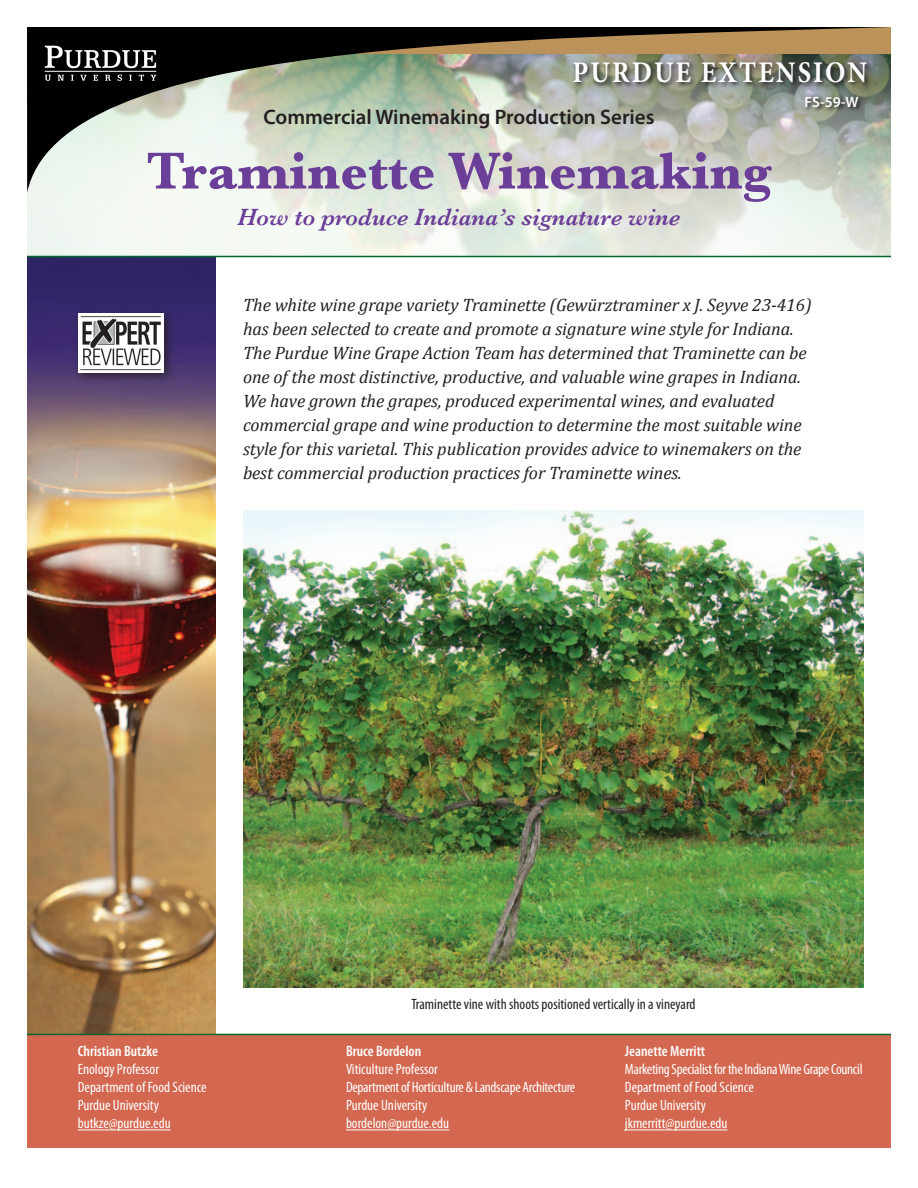
<style>
.page{position:relative;width:918px;height:1188px;background:#fff}
.page>*{position:absolute;margin:0;border:0;box-sizing:border-box;transform-origin:0 0}
.t1{font:700 54px "Baskerville";color:#6b3e98}
.t2{font:700 30px "Minion Pro";letter-spacing:.08em;color:#fff;scale:.89 1}
.t3{font:italic 600 24px "Baskerville";color:#6b3e98}
.t4{font:600 21px "Myriad Pro";color:#231f20}
.t5{font:italic 18px/24px "Cambria";letter-spacing:-.005em;color:#231f20}
.t6{font:condensed 15px/18px "Myriad Pro";color:#fff}
.t7{font:condensed 15px "Myriad Pro";color:#231f20}
.t8{font:600 condensed 15px "Myriad Pro";color:#fff}
.t9{font:600 15px "Myriad Pro";color:#fff}
</style>
<div class="page">
<img style="left:27px;top:257px;width:189px;height:777px">
<div style="left:73px;top:308px;width:102px;height:76px;background:#231f20;opacity:.75"></div>
<img style="left:78px;top:313px;width:86px;height:59px">
<img style="left:27px;top:27px;width:864px;height:166px">
<svg style="left:45px;top:46px;width:111px;height:22px"></svg>
<svg style="left:45px;top:75px;width:6px;height:6px"></svg>
<svg style="left:58px;top:75px;width:6px;height:6px"></svg>
<svg style="left:71px;top:75px;width:3px;height:6px"></svg>
<svg style="left:80px;top:75px;width:7px;height:6px"></svg>
<svg style="left:93px;top:75px;width:5px;height:6px"></svg>
<svg style="left:105px;top:75px;width:6px;height:6px"></svg>
<svg style="left:118px;top:75px;width:4px;height:6px"></svg>
<svg style="left:129px;top:75px;width:3px;height:6px"></svg>
<svg style="left:139px;top:75px;width:5px;height:6px"></svg>
<svg style="left:151px;top:75px;width:5px;height:6px"></svg>
<hr style="left:45px;top:71px;width:111px;height:1px;background:#fff">
<hr style="left:27px;top:256px;width:864px;height:1px;background:#00652e">
<img style="left:243px;top:510px;width:621px;height:478px">
<div style="left:27px;top:1035px;width:864px;height:113px;background:#d3674f"></div>
<hr style="left:78px;top:1130px;width:93px;height:1px;background:#fff">
<hr style="left:346px;top:1130px;width:103px;height:1px;background:#fff">
<hr style="left:625px;top:1130px;width:102px;height:1px;background:#fff">
<hr style="left:27px;top:1034px;width:864px;height:1px;background:#00652e">
<h2 class="t2" style="left:572px;top:51px;width:333px">PURDUE EXTENSION</h2>
<p class="t4" style="left:263px;top:103px;width:393px">Commercial Winemaking Production Series</p>
<h1 class="t1" style="left:146px;top:139px;width:626px">Traminette Winemaking</h1>
<h3 class="t3" style="left:237px;top:203px;width:445px">How to produce Indiana’s signature wine</h3>
<p class="t9" style="left:805px;top:92px;width:55px">FS-59-W</p>
<p class="t5" style="left:243px;top:292px;width:570px">The white wine grape variety Traminette (Gewürztraminer x J. Seyve 23-416) has been selected to create and promote a signature wine style for Indiana.<br>The Purdue Wine Grape Action Team has determined that Traminette can be one of the most distinctive, productive, and valuable wine grapes in Indiana.<br>We have grown the grapes, produced experimental wines, and evaluated commercial grape and wine production to determine the most suitable wine style for this varietal. This publication provides advice to winemakers on the best commercial production practices for Traminette wines.</p>
<p class="t8" style="left:78px;top:1043px;width:82px">Christian Butzke</p>
<p class="t6" style="left:78px;top:1060px;width:130px">Enology Professor<br>Department of Food Science<br>Purdue University butkze@purdue.edu</p>
<p class="t7" style="left:411px;top:995px;width:286px">Traminette vine with shoots positioned vertically in a vineyard</p>
<p class="t8" style="left:346px;top:1043px;width:77px">Bruce Bordelon</p>
<p class="t6" style="left:346px;top:1060px;width:231px">Viticulture Professor<br>Department of Horticulture &amp; Landscape Architecture<br>Purdue University<br>bordelon@purdue.edu</p>
<p class="t8" style="left:625px;top:1043px;width:82px">Jeanette Merritt</p>
<p class="t6" style="left:625px;top:1060px;width:239px">Marketing Specialist for the Indiana Wine Grape Council<br>Department of Food Science<br>Purdue University<br>jkmerritt@purdue.edu</p>
</div>
